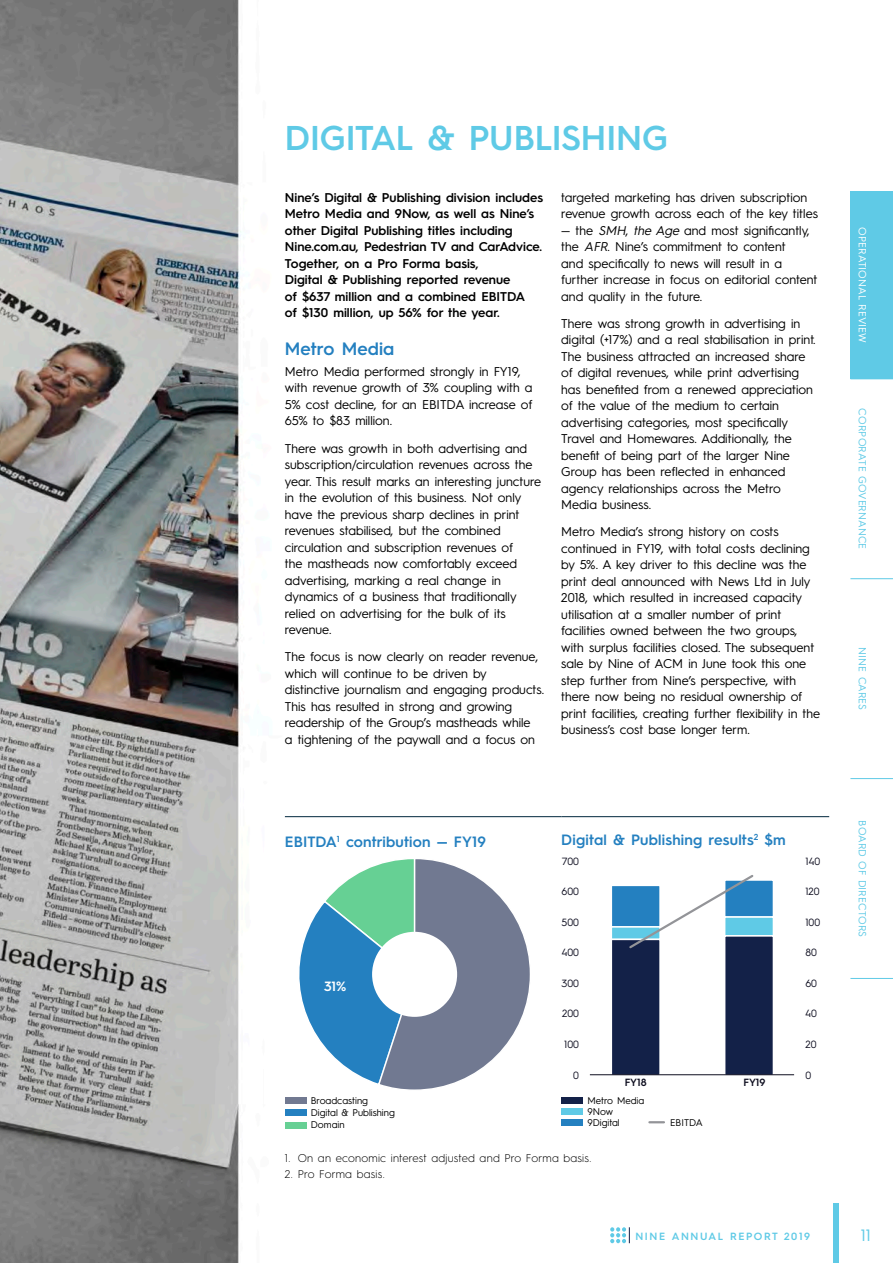
<style>
.page{position:relative;width:893px;height:1263px;background:#fff}
.page>*{position:absolute;margin:0;border:0;box-sizing:border-box;transform-origin:0 0}
.t1{font:600 34.5px "Hurme Geometric Sans 3";letter-spacing:-.005em;color:#5fcae6}
.t2{font:600 18px "Hurme Geometric Sans 3";color:#2480c0}
.t3{font:16.5px "Hurme Geometric Sans 3";color:#5fcae6}
.t4{font:600 15px "Hurme Geometric Sans 3";letter-spacing:.01em;color:#2480c0}
.t5{font:600 13.5px "Hurme Geometric Sans 3";color:#fff}
.t6{font:12.75px/16.5px "Hurme Geometric Sans 3";color:#000}
.t7{font:600 12.75px/16.5px "Hurme Geometric Sans 3";color:#000}
.t8{font:300 11.25px "Hurme Geometric Sans 3";letter-spacing:.02em;color:#000}
.t9{font:10.5px "Hurme Geometric Sans 3";letter-spacing:.015em;color:#5fcae6}
.t10{font:10.5px "Hurme Geometric Sans 3";color:#0e0e20}
.t11{font:600 10.5px "Hurme Geometric Sans 3";letter-spacing:.15em;color:#5fcae6}
.t12{font:10.5px "Hurme Geometric Sans 3";letter-spacing:.015em;color:#fff}
.t13{font:600 10.5px "Hurme Geometric Sans 3";color:#0e0e20}
.t14{font:9.75px/12.3px "Hurme Geometric Sans 3";color:#000}
.s1{font-style:italic}
</style>
<div class="page">
<img style="left:0;top:0;width:893px;height:1263px">
<hr style="left:285px;top:816px;width:276px;height:1px;background:#00273d">
<hr style="left:561px;top:816px;width:268px;height:1px;background:#00273d">
<svg style="left:285px;top:858px;width:246px;height:233px"></svg>
<div style="left:372px;top:932px;width:85px;height:85px;background:#fff;border-radius:50%"></div>
<div style="left:285px;top:1098px;width:21px;height:6px;background:#717991"></div>
<div style="left:285px;top:1110px;width:21px;height:6px;background:#2480c0"></div>
<div style="left:285px;top:1122px;width:21px;height:7px;background:#66d094"></div>
<div style="left:611px;top:885px;width:49px;height:42px;background:#2480c0"></div>
<div style="left:611px;top:885px;width:50px;height:43px;border:2px solid #fff"></div>
<div style="left:725px;top:880px;width:48px;height:37px;background:#2480c0"></div>
<div style="left:724px;top:879px;width:50px;height:39px;border:2px solid #fff"></div>
<div style="left:611px;top:927px;width:49px;height:12px;background:#5fcae6"></div>
<div style="left:611px;top:926px;width:50px;height:14px;border:2px solid #fff"></div>
<div style="left:725px;top:917px;width:48px;height:19px;background:#5fcae6"></div>
<div style="left:724px;top:916px;width:50px;height:21px;border:2px solid #fff"></div>
<div style="left:611px;top:939px;width:49px;height:136px;background:#132148"></div>
<div style="left:611px;top:939px;width:50px;height:137px;border:2px solid #fff"></div>
<div style="left:725px;top:936px;width:48px;height:139px;background:#132148"></div>
<div style="left:724px;top:935px;width:50px;height:141px;border:2px solid #fff"></div>
<div style="left:561px;top:1097px;width:21px;height:7px;background:#132148"></div>
<div style="left:561px;top:1108px;width:21px;height:7px;background:#5fcae6"></div>
<div style="left:561px;top:1120px;width:21px;height:6px;background:#2480c0"></div>
<svg style="left:649px;top:1121px;width:15px;height:2px"></svg>
<hr style="left:590px;top:1074px;width:204px;height:1px;background:#0e0e20">
<hr style="left:795px;top:861px;width:2px;height:214px;background:#fff">
<svg style="left:627px;top:873px;width:128px;height:77px"></svg>
<div style="left:833px;top:1203px;width:5px;height:60px;background:#5fcae6"></div>
<svg style="left:610px;top:1227px;width:20px;height:16px"></svg>
<div style="left:850px;top:192px;width:43px;height:187px;background:#5fcae6"></div>
<hr style="left:850px;top:978px;width:43px;height:1px;background:#5fcae6">
<hr style="left:850px;top:191px;width:43px;height:1px;background:#5fcae6">
<hr style="left:850px;top:578px;width:43px;height:1px;background:#5fcae6">
<hr style="left:850px;top:778px;width:43px;height:1px;background:#5fcae6">
<h1 class="t1" style="left:285px;top:114px;width:384px">DIGITAL &amp; PUBLISHING</h1>
<p class="t7" style="left:285px;top:188px;width:260px">Nine’s Digital &amp; Publishing division includes Metro Media and 9Now, as well as Nine’s other Digital Publishing titles including Nine.com.au, Pedestrian TV and CarAdvice.<br>Together, on a Pro Forma basis,<br>Digital &amp; Publishing reported revenue<br>of $637 million and a combined EBITDA<br>of $130 million, up 56% for the year.</p>
<h2 class="t2" style="left:285px;top:336px;width:111px">Metro Media</h2>
<p class="t6" style="left:285px;top:362px;width:249px">Metro Media performed strongly in FY19, with revenue growth of 3% coupling with a 5% cost decline, for an EBITDA increase of 65% to $83 million.</p>
<p class="t6" style="left:285px;top:439px;width:258px">There was growth in both advertising and subscription/circulation revenues across the year. This result marks an interesting juncture in the evolution of this business. Not only have the previous sharp declines in print revenues stabilised, but the combined circulation and subscription revenues of<br>the mastheads now comfortably exceed advertising, marking a real change in dynamics of a business that traditionally relied on advertising for the bulk of its revenue.</p>
<p class="t6" style="left:285px;top:648px;width:261px">The focus is now clearly on reader revenue, which will continue to be driven by distinctive journalism and engaging products.<br>This has resulted in strong and growing readership of the Group’s mastheads while<br>a tightening of the paywall and a focus on</p>
<p class="t6" style="left:561px;top:188px;width:258px">targeted marketing has driven subscription revenue growth across each of the key titles</p>
<p class="t6" style="left:561px;top:221px;width:258px">— the <span class="s1">SMH</span>, <span class="s1">the Age</span> and most significantly, the <span class="s1">AFR</span>. Nine’s commitment to content<br>and specifically to news will result in a further increase in focus on editorial content and quality in the future.</p>
<p class="t6" style="left:561px;top:314px;width:256px">There was strong growth in advertising in digital (+17%) and a real stabilisation in print.<br>The business attracted an increased share of digital revenues, while print advertising has benefited from a renewed appreciation of the value of the medium to certain advertising categories, most specifically Travel and Homewares. Additionally, the benefit of being part of the larger Nine Group has been reflected in enhanced agency relationships across the Metro Media business.</p>
<p class="t6" style="left:561px;top:523px;width:260px">Metro Media’s strong history on costs continued in FY19, with total costs declining by 5%. A key driver to this decline was the print deal announced with News Ltd in July 2018, which resulted in increased capacity utilisation at a smaller number of print facilities owned between the two groups, with surplus facilities closed. The subsequent sale by Nine of ACM in June took this one step further from Nine’s perspective, with there now being no residual ownership of print facilities, creating further flexibility in the business’s cost base longer term.</p>
<p class="t4" style="left:285px;top:831px;width:203px">EBITDA<sup>1</sup> contribution — FY19</p>
<p class="t5" style="left:324px;top:977px;width:24px">31%</p>
<p class="t14" style="left:311px;top:1094px;width:85px">Broadcasting<br>Digital &amp; Publishing<br>Domain</p>
<p class="t4" style="left:561px;top:830px;width:226px">Digital &amp; Publishing results<sup>2</sup> $m</p>
<p class="t10" style="left:562px;top:853px;width:19px">700</p>
<p class="t10" style="left:805px;top:853px;width:16px">140</p>
<p class="t10" style="left:561px;top:884px;width:19px">600</p>
<p class="t10" style="left:805px;top:884px;width:16px">120</p>
<p class="t10" style="left:562px;top:915px;width:19px">500</p>
<p class="t10" style="left:805px;top:915px;width:16px">100</p>
<p class="t10" style="left:561px;top:945px;width:19px">400</p>
<p class="t10" style="left:805px;top:945px;width:13px">80</p>
<p class="t10" style="left:561px;top:976px;width:19px">300</p>
<p class="t10" style="left:805px;top:976px;width:13px">60</p>
<p class="t10" style="left:562px;top:1006px;width:18px">200</p>
<p class="t10" style="left:805px;top:1006px;width:13px">40</p>
<p class="t10" style="left:564px;top:1037px;width:16px">100</p>
<p class="t10" style="left:806px;top:1037px;width:13px">20</p>
<p class="t10" style="left:573px;top:1067px;width:7px">0</p>
<p class="t13" style="left:625px;top:1075px;width:23px">FY18</p>
<p class="t13" style="left:743px;top:1075px;width:23px">FY19</p>
<p class="t14" style="left:587px;top:1095px;width:58px;line-height:10.9px">Metro Media<br>9Now<br>9Digital</p>
<p class="t14" style="left:670px;top:1116px;width:34px">EBITDA</p>
<p class="t10" style="left:805px;top:1067px;width:7px">0</p>
<p class="t8" style="left:285px;top:1151px;width:308px">1. On an economic interest adjusted and Pro Forma basis.</p>
<p class="t8" style="left:285px;top:1166px;width:101px">2. Pro Forma basis.</p>
<p class="t12" style="left:870px;top:227px;width:117px;rotate:90deg">OPERATIONAL REVIEW</p>
<p class="t9" style="left:870px;top:408px;width:142px;rotate:90deg">CORPORATE GOVERNANCE</p>
<p class="t9" style="left:870px;top:647px;width:64px;rotate:90deg">NINE CARES</p>
<p class="t9" style="left:870px;top:820px;width:118px;rotate:90deg">BOARD OF DIRECTORS</p>
<p class="t11" style="left:635px;top:1228px;width:176px">NINE ANNUAL REPORT 2019</p>
<p class="t3" style="left:861px;top:1223px;width:11px">11</p>
</div>
